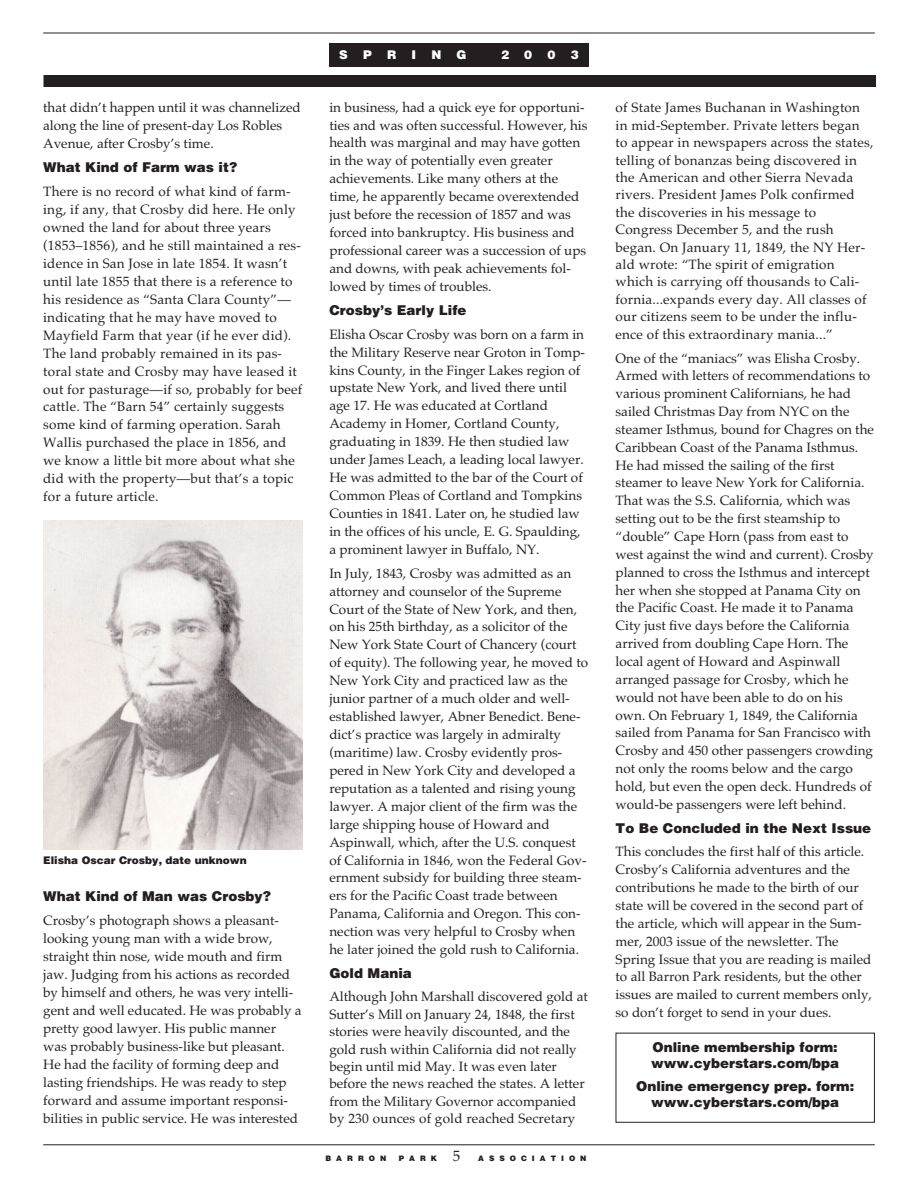
<style>
.page{position:relative;width:918px;height:1188px;background:#fff}
.page>*{position:absolute;margin:0;border:0;box-sizing:border-box;transform-origin:0 0}
.t1{font:13.5px/18px "Palatino";color:#231f20}
.t2{font:900 13.5px/16.2px "Helvetica";color:#231f20}
.t3{font:900 12px "Helvetica";color:#fff}
.t4{font:900 10.5px "Helvetica";color:#231f20}
.t5{font:900 7.5px "Helvetica";letter-spacing:.665em;color:#231f20}
.s1{font-family:"Palatino";font-weight:400;font-size:15px}
</style>
<div class="page">
<hr style="left:43px;top:33px;width:832px;height:1px;background:#231f20">
<hr style="left:43px;top:1145px;width:832px;height:1px;background:#231f20">
<div style="left:329px;top:43px;width:260px;height:24px;background:#231f20"></div>
<div style="left:44px;top:75px;width:832px;height:12px;background:#231f20"></div>
<img style="left:43px;top:520px;width:259px;height:330px">
<div style="left:616px;top:1033px;width:259px;height:90px;border:1px solid #231f20"></div>
<p class="t1" style="left:43px;top:99px;width:259px">that didn’t happen until it was channelized along the line of present-day Los Robles<br>Avenue, after Crosby’s time.</p>
<p class="t2" style="left:43px;top:160px;width:196px">What Kind of Farm was it?</p>
<p class="t1" style="left:43px;top:183px;width:261px">There is no record of what kind of farm&shy;ing, if any, that Crosby did here. He only owned the land for about three years (1853–1856), and he still maintained a res&shy;idence in San Jose in late 1854. It wasn’t until late 1855 that there is a reference to his residence as “Santa Clara County”— indicating that he may have moved to Mayfield Farm that year (if he ever did).<br>The land probably remained in its pas&shy;toral state and Crosby may have leased it out for pasturage—if so, probably for beef cattle. The “Barn 54” certainly suggests some kind of farming operation. Sarah Wallis purchased the place in 1856, and we know a little bit more about what she did with the property—but that’s a topic for a future article.</p>
<p class="t4" style="left:43px;top:854px;width:205px">Elisha Oscar Crosby, date unknown</p>
<p class="t2" style="left:43px;top:889px;width:229px">What Kind of Man was Crosby?</p>
<p class="t1" style="left:43px;top:912px;width:260px">Crosby’s photograph shows a pleasant&shy;looking young man with a wide brow, straight thin nose, wide mouth and firm jaw. Judging from his actions as recorded by himself and others, he was very intelli&shy;gent and well educated. He was probably a pretty good lawyer. His public manner was probably business-like but pleasant.<br>He had the facility of forming deep and lasting friendships. He was ready to step forward and assume important responsi&shy;bilities in public service. He was interested</p>
<p class="t3" style="left:339px;top:47px;width:10px">S</p>
<p class="t3" style="left:363px;top:47px;width:10px">P</p>
<p class="t3" style="left:387px;top:47px;width:11px">R</p>
<p class="t3" style="left:412px;top:47px;width:6px">I</p>
<p class="t3" style="left:431px;top:47px;width:11px">N</p>
<p class="t3" style="left:457px;top:47px;width:11px">G</p>
<p class="t3" style="left:501px;top:47px;width:10px">2</p>
<p class="t3" style="left:524px;top:47px;width:10px">0</p>
<p class="t3" style="left:547px;top:47px;width:10px">0</p>
<p class="t3" style="left:571px;top:47px;width:10px">3</p>
<p class="t1" style="left:329px;top:98px;width:260px">in business, had a quick eye for opportuni&shy;ties and was often successful. However, his health was marginal and may have gotten in the way of potentially even greater achievements. Like many others at the time, he apparently became overextended just before the recession of 1857 and was forced into bankruptcy. His business and professional career was a succession of ups and downs, with peak achievements fol&shy;lowed by times of troubles.</p>
<p class="t2" style="left:329px;top:302px;width:139px">Crosby’s Early Life</p>
<p class="t1" style="left:329px;top:325px;width:257px">Elisha Oscar Crosby was born on a farm in the Military Reserve near Groton in Tomp&shy;kins County, in the Finger Lakes region of upstate New York, and lived there until age 17. He was educated at Cortland Academy in Homer, Cortland County, graduating in 1839. He then studied law under James Leach, a leading local lawyer.<br>He was admitted to the bar of the Court of Common Pleas of Cortland and Tompkins Counties in 1841. Later on, he studied law in the offices of his uncle, E. G. Spaulding, a prominent lawyer in Buffalo, NY.</p>
<p class="t1" style="left:329px;top:564px;width:260px">In July, 1843, Crosby was admitted as an attorney and counselor of the Supreme Court of the State of New York, and then, on his 25th birthday, as a solicitor of the New York State Court of Chancery (court of equity). The following year, he moved to New York City and practiced law as the junior partner of a much older and well&shy;established lawyer, Abner Benedict. Bene&shy;dict’s practice was largely in admiralty (maritime) law. Crosby evidently pros&shy;pered in New York City and developed a reputation as a talented and rising young lawyer. A major client of the firm was the large shipping house of Howard and Aspinwall, which, after the U.S. conquest of California in 1846, won the Federal Gov&shy;ernment subsidy for building three steam&shy;ers for the Pacific Coast trade between Panama, California and Oregon. This con&shy;nection was very helpful to Crosby when he later joined the gold rush to California.</p>
<p class="t2" style="left:329px;top:965px;width:84px">Gold Mania</p>
<p class="t1" style="left:329px;top:988px;width:260px;line-height:17.4px">Although John Marshall discovered gold at Sutter’s Mill on January 24, 1848, the first stories were heavily discounted, and the gold rush within California did not really begin until mid May. It was even later before the news reached the states. A letter from the Military Governor accompanied by 230 ounces of gold reached Secretary</p>
<p class="t5" style="left:325px;top:1155px;width:62px">BARRON</p>
<p class="t5" style="left:399px;top:1155px;width:189px">PARK <span class="s1">5</span> ASSOCIATION</p>
<p class="t1" style="left:616px;top:99px;width:259px;line-height:17.4px">of State James Buchanan in Washington in mid-September. Private letters began to appear in newspapers across the states, telling of bonanzas being discovered in the American and other Sierra Nevada rivers. President James Polk confirmed the discoveries in his message to Congress December 5, and the rush began. On January 11, 1849, the NY Her&shy;ald wrote: “The spirit of emigration which is carrying off thousands to Cali&shy;fornia...expands every day. All classes of our citizens seem to be under the influ&shy;ence of this extraordinary mania...”</p>
<p class="t1" style="left:616px;top:349px;width:260px">One of the “maniacs” was Elisha Crosby.<br>Armed with letters of recommendations to various prominent Californians, he had sailed Christmas Day from NYC on the steamer Isthmus, bound for Chagres on the Caribbean Coast of the Panama Isthmus.<br>He had missed the sailing of the first steamer to leave New York for California.<br>That was the S.S. California, which was setting out to be the first steamship to “double” Cape Horn (pass from east to west against the wind and current). Crosby planned to cross the Isthmus and intercept her when she stopped at Panama City on the Pacific Coast. He made it to Panama City just five days before the California arrived from doubling Cape Horn. The local agent of Howard and Aspinwall arranged passage for Crosby, which he would not have been able to do on his own. On February 1, 1849, the California sailed from Panama for San Francisco with Crosby and 450 other passengers crowding not only the rooms below and the cargo hold, but even the open deck. Hundreds of would-be passengers were left behind.</p>
<p class="t2" style="left:616px;top:820px;width:257px">To Be Concluded in the Next Issue</p>
<p class="t1" style="left:616px;top:843px;width:258px">This concludes the first half of this article.<br>Crosby’s California adventures and the contributions he made to the birth of our state will be covered in the second part of the article, which will appear in the Sum&shy;mer, 2003 issue of the newsletter. The Spring Issue that you are reading is mailed to all Barron Park residents, but the other issues are mailed to current members only, so don’t forget to send in your dues.</p>
<p class="t2" style="left:651px;top:1039px;width:190px">Online membership form: www.cyberstars.com/bpa</p>
<p class="t2" style="left:636px;top:1078px;width:220px;text-align:center">Online emergency prep. form: www.cyberstars.com/bpa</p>
</div>
